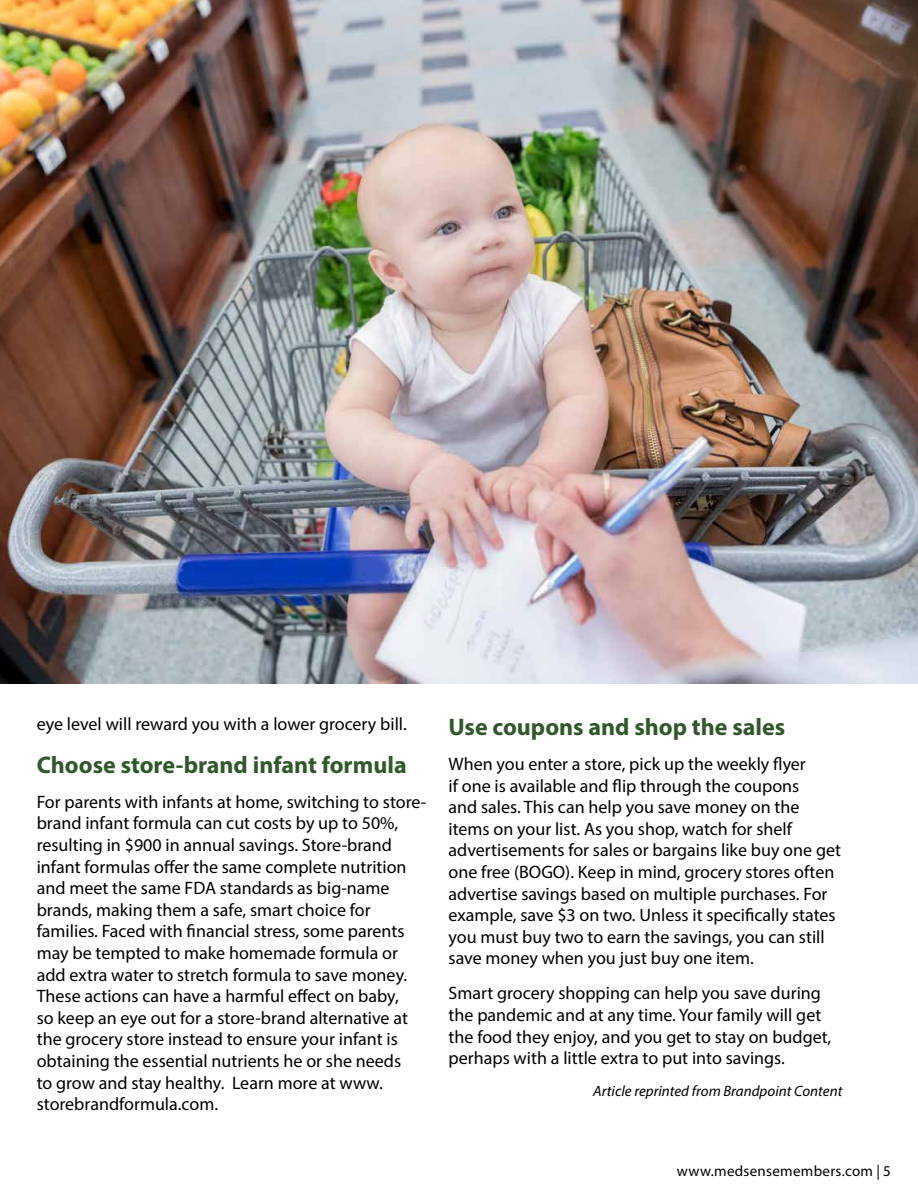
<style>
.page{position:relative;width:918px;height:1188px;background:#fff}
.page>*{position:absolute;margin:0;border:0;box-sizing:border-box;transform-origin:0 0}
.t1{font:700 24px "Myriad Pro";color:#30582a}
.t2{font:18px/21.6px "Myriad Pro";color:#000}
.t3{font:italic 15px "Myriad Pro";color:#000}
.t4{font:15px "Myriad Pro";letter-spacing:.02em;color:#000}
</style>
<div class="page">
<img style="left:0;top:0;width:918px;height:684px">
<p class="t2" style="left:37px;top:713px;width:372px">eye level will reward you with a lower grocery bill.</p>
<h1 class="t1" style="left:37px;top:749px;width:371px">Choose store-brand infant formula</h1>
<p class="t2" style="left:37px;top:791px;width:391px">For parents with infants at home, switching to store&shy;brand infant formula can cut costs by up to 50%, resulting in $900 in annual savings. Store-brand infant formulas offer the same complete nutrition and meet the same FDA standards as big-name brands, making them a safe, smart choice for families. Faced with financial stress, some parents may be tempted to make homemade formula or add extra water to stretch formula to save money.<br>These actions can have a harmful effect on baby,<br>so keep an eye out for a store-brand alternative at the grocery store instead to ensure your infant is obtaining the essential nutrients he or she needs<br>to grow and stay healthy. Learn more at www. storebrandformula.com.</p>
<h1 class="t1" style="left:449px;top:711px;width:338px">Use coupons and shop the sales</h1>
<p class="t2" style="left:449px;top:753px;width:394px">When you enter a store, pick up the weekly flyer<br>if one is available and flip through the coupons<br>and sales. This can help you save money on the items on your list. As you shop, watch for shelf advertisements for sales or bargains like buy one get one free (BOGO). Keep in mind, grocery stores often advertise savings based on multiple purchases. For example, save $3 on two. Unless it specifically states you must buy two to earn the savings, you can still save money when you just buy one item.</p>
<p class="t2" style="left:449px;top:982px;width:384px">Smart grocery shopping can help you save during the pandemic and at any time. Your family will get the food they enjoy, and you get to stay on budget, perhaps with a little extra to put into savings.</p>
<p class="t3" style="left:593px;top:1081px;width:251px">Article reprinted from Brandpoint Content</p>
<p class="t4" style="left:677px;top:1162px;width:216px">www.medsensemembers.com | 5</p>
</div>
